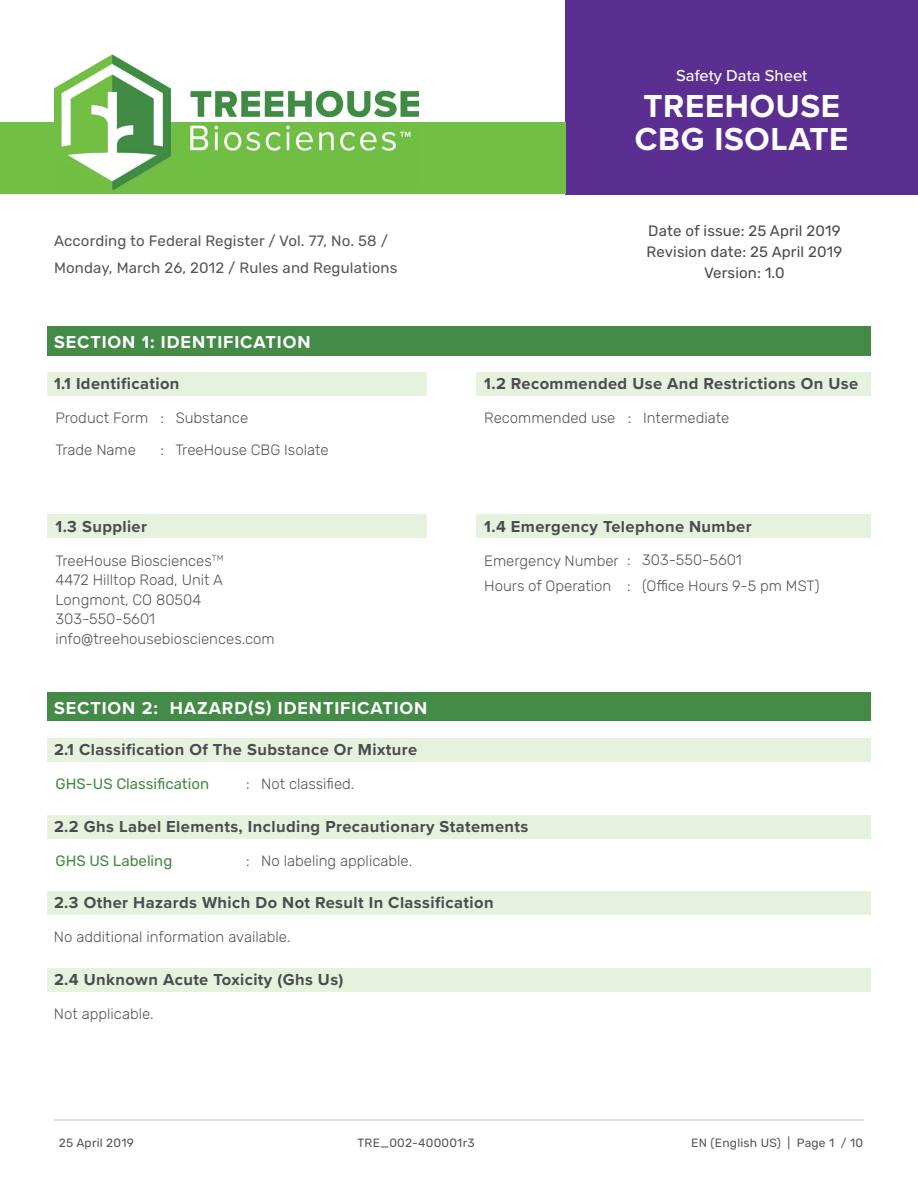
<style>
.page{position:relative;width:918px;height:1188px;background:#fff}
.page>*{position:absolute;margin:0;border:0;box-sizing:border-box;transform-origin:0 0}
.t1{font:700 33px/33px "Proxima Nova";letter-spacing:.02em;color:#fff}
.t2{font:700 18px "Proxima Nova";letter-spacing:.05em;color:#fff}
.t3{font:700 16.5px "Proxima Nova";letter-spacing:.025em;color:#4b4c4f}
.t4{font:500 16.5px "Proxima Nova";color:#fff}
.t5{font:300 15px/19.5px "Rubik";color:#565858}
.t6{font:15px/27px "Rubik";letter-spacing:.01em;color:#565858}
.t7{font:15px/21px "Rubik";letter-spacing:.01em;color:#4b4c4f;text-align:center}
.t8{font:15px "Rubik";color:#448a44}
.t9{font:12px "Rubik";letter-spacing:.02em;color:#565858}
</style>
<div class="page">
<hr style="left:54px;top:1120px;width:809px;height:1px;background:#e2e2e1">
<div style="left:47px;top:372px;width:380px;height:24px;background:#e7f2de"></div>
<div style="left:476px;top:372px;width:395px;height:24px;background:#e7f2de"></div>
<div style="left:47px;top:738px;width:824px;height:24px;background:#e7f2de"></div>
<div style="left:47px;top:815px;width:824px;height:23px;background:#e7f2de"></div>
<div style="left:47px;top:891px;width:824px;height:24px;background:#e7f2de"></div>
<div style="left:47px;top:968px;width:824px;height:23px;background:#e7f2de"></div>
<div style="left:47px;top:515px;width:380px;height:23px;background:#e7f2de"></div>
<div style="left:476px;top:515px;width:395px;height:23px;background:#e7f2de"></div>
<div style="left:47px;top:326px;width:824px;height:29px;background:#418c44"></div>
<div style="left:47px;top:692px;width:824px;height:29px;background:#438b46"></div>
<div style="left:47px;top:328px;width:824px;height:28px;background:#438b46"></div>
<div style="left:565px;top:0;width:353px;height:194px;background:#5b2e91"></div>
<div style="left:0;top:122px;width:565px;height:72px;background:#71bf44"></div>
<img style="left:54px;top:54px;width:365px;height:136px">
<p class="t4" style="left:676px;top:63px;width:133px">Safety Data Sheet</p>
<h1 class="t1" style="left:635px;top:88px;width:215px">TREEHOUSE<br>CBG ISOLATE</h1>
<p class="t6" style="left:54px;top:228px;width:345px">According to Federal Register / Vol. 77, No. 58 /<br>Monday, March 26, 2012 / Rules and Regulations</p>
<p class="t7" style="left:647px;top:221px;width:197px">Date of issue: 25 April 2019<br>Revision date: 25 April 2019<br>Version: 1.0</p>
<p class="t2" style="left:54px;top:328px;width:258px">SECTION 1: IDENTIFICATION</p>
<p class="t3" style="left:54px;top:372px;width:127px">1.1 Identification</p>
<p class="t3" style="left:484px;top:372px;width:376px">1.2 Recommended Use And Restrictions On Use</p>
<p class="t5" style="left:56px;top:403px;width:94px;line-height:31.5px">Product Form<br>Trade Name</p>
<p class="t5" style="left:161px;top:403px;width:170px;line-height:31.5px">: Substance<br>: TreeHouse CBG Isolate</p>
<p class="t5" style="left:484px;top:409px;width:133px">Recommended use</p>
<p class="t5" style="left:628px;top:409px;width:103px">: Intermediate</p>
<p class="t3" style="left:56px;top:514px;width:93px">1.3 Supplier</p>
<p class="t3" style="left:484px;top:514px;width:269px">1.4 Emergency Telephone Number</p>
<p class="t5" style="left:56px;top:551px;width:221px">TreeHouse Biosciences<sup>TM<br></sup>4472 Hilltop Road, Unit A<br>Longmont, CO 80504<br>303-550-5601 info@treehousebiosciences.com</p>
<p class="t5" style="left:484px;top:548px;width:136px;line-height:25.5px">Emergency Number<br>Hours of Operation</p>
<p class="t5" style="left:627px;top:548px;width:194px;line-height:25.5px">: 303-550-5601<br>: (Office Hours 9-5 pm MST)</p>
<p class="t2" style="left:54px;top:694px;width:375px">SECTION 2: HAZARD(S) IDENTIFICATION</p>
<p class="t3" style="left:54px;top:738px;width:365px">2.1 Classification Of The Substance Or Mixture</p>
<p class="t8" style="left:56px;top:776px;width:155px">GHS-US Classification</p>
<p class="t5" style="left:246px;top:775px;width:110px">: Not classified.</p>
<p class="t3" style="left:54px;top:814px;width:476px">2.2 Ghs Label Elements, Including Precautionary Statements</p>
<p class="t8" style="left:56px;top:852px;width:118px">GHS US Labeling</p>
<p class="t5" style="left:246px;top:851px;width:168px">: No labeling applicable.</p>
<p class="t3" style="left:54px;top:891px;width:441px">2.3 Other Hazards Which Do Not Result In Classification</p>
<p class="t5" style="left:54px;top:928px;width:238px">No additional information available.</p>
<p class="t3" style="left:54px;top:967px;width:291px">2.4 Unknown Acute Toxicity (Ghs Us)</p>
<p class="t5" style="left:54px;top:1004px;width:101px">Not applicable.</p>
<p class="t9" style="left:59px;top:1136px;width:77px">25 April 2019</p>
<p class="t9" style="left:691px;top:1136px;width:173px">EN (English US) | Page 1 / 10</p>
<p class="t9" style="left:357px;top:1136px;width:119px">TRE_002-400001r3</p>
</div>
